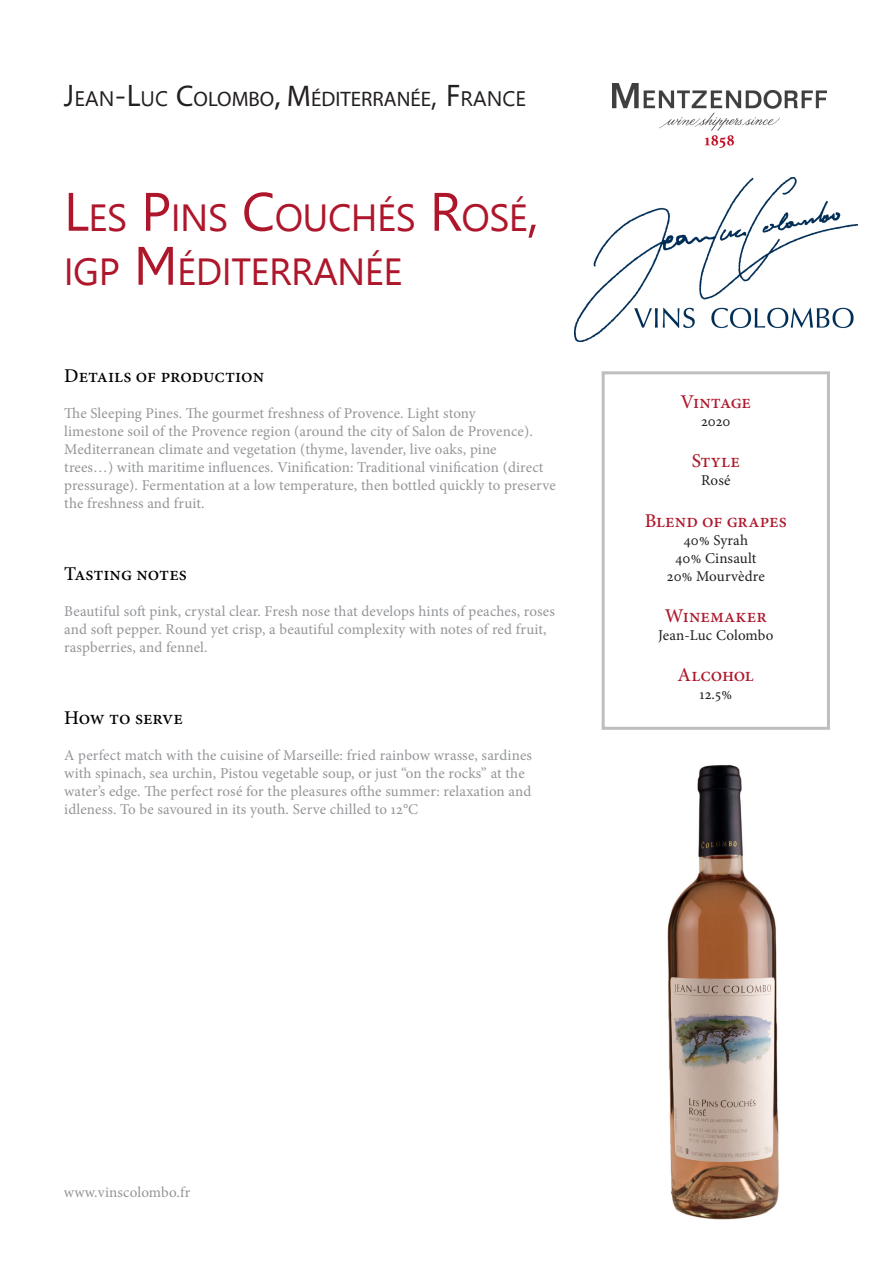
<style>
.page{position:relative;width:893px;height:1263px;background:#fff}
.page>*{position:absolute;margin:0;border:0;box-sizing:border-box;transform-origin:0 0}
._1_2_Wine_Name{font:37.8px/54px "Leelawadee";letter-spacing:-.015em;color:#ae172b}
.t1{font:21px "Myriad Pro";color:#231f20}
._1_3_Taste_note_text{font:500 19.5px "Minion Pro";letter-spacing:-.005em;color:#000}
._2_0_More_info_Heade{font:500 19.5px "Minion Pro";color:#ae172b}
._2_0_More_info_Heade-2{font:500 19.5px "Minion Pro";letter-spacing:-.025em;color:#ae172b}
._1_0_Taste_note_main{font:15px/18px "Minion Pro";letter-spacing:.01em;color:#939598}
._2_1_More_info_Heade{font:15px "Minion Pro";letter-spacing:.01em;color:#231f20}
.s1{font-family:"Leelawadee";font-size:30px}
.s2{font-family:"Leelawadee"}
.s3{font-size:30px}
.s4{font-size:54px}
</style>
<div class="page">
<img style="left:612px;top:84px;width:215px;height:63px">
<div style="left:602px;top:371px;width:228px;height:359px;border:3px solid #bcbec0"></div>
<img style="left:667px;top:764px;width:112px;height:456px">
<img style="left:574px;top:178px;width:283px;height:163px">
<h2 class="t1" style="left:64px;top:86px;width:464px"><span class="s1">J</span><span class="s2">EAN</span><span class="s1">-L</span><span class="s2">UC</span> <span class="s3">C</span>OLOMBO<span class="s3">, M</span> ÉDITERRANÉE<span class="s1">, F</span><span class="s2">RANCE</span></h2>
<p class="_1_2_Wine_Name" style="left:64px;top:191px;width:477px"><span class="s4">L</span>ES <span class="s4">P</span>INS <span class="s4">C</span>OUCHÉS <span class="s4">R</span>OSÉ<span class="s4">,<br></span>IGP <span class="s4">M</span>ÉDITERRANÉE</p>
<p class="_1_3_Taste_note_text" style="left:64px;top:362px;width:201px">Details of production</p>
<p class="_1_0_Taste_note_main" style="left:64px;top:404px;width:493px">The Sleeping Pines. The gourmet freshness of Provence. Light stony<br>limestone soil of the Provence region (around the city of Salon de Provence).<br>Mediterranean climate and vegetation (thyme, lavender, live oaks, pine<br>trees…) with maritime influences. Vinification: Traditional vinification (direct pressurage). Fermentation at a low temperature, then bottled quickly to preserve the freshness and fruit.</p>
<p class="_1_3_Taste_note_text" style="left:64px;top:560px;width:124px">Tasting notes</p>
<p class="_1_0_Taste_note_main" style="left:64px;top:602px;width:492px">Beautiful soft pink, crystal clear. Fresh nose that develops hints of peaches, roses and soft pepper. Round yet crisp, a beautiful complexity with notes of red fruit, raspberries, and fennel.</p>
<p class="_1_3_Taste_note_text" style="left:64px;top:704px;width:120px">How to serve</p>
<p class="_1_0_Taste_note_main" style="left:64px;top:746px;width:469px">A perfect match with the cuisine of Marseille: fried rainbow wrasse, sardines with spinach, sea urchin, Pistou vegetable soup, or just “on the rocks” at the water’s edge. The perfect rosé for the pleasures ofthe summer: relaxation and idleness. To be savoured in its youth. Serve chilled to 12°C</p>
<p class="_2_0_More_info_Heade-2" style="left:680px;top:389px;width:72px">Vintage</p>
<p class="_2_1_More_info_Heade" style="left:701px;top:411px;width:31px">2020</p>
<p class="_2_0_More_info_Heade" style="left:692px;top:448px;width:50px">Style</p>
<p class="_2_1_More_info_Heade" style="left:701px;top:471px;width:31px">Rosé</p>
<p class="_2_0_More_info_Heade" style="left:645px;top:507px;width:144px">Blend of grapes</p>
<p class="_2_1_More_info_Heade" style="left:684px;top:530px;width:66px">40% Syrah</p>
<p class="_2_1_More_info_Heade" style="left:675px;top:548px;width:83px">40% Cinsault</p>
<p class="_2_1_More_info_Heade" style="left:667px;top:566px;width:99px">20% Mourvèdre</p>
<p class="_2_0_More_info_Heade" style="left:665px;top:602px;width:104px">Winemaker</p>
<p class="_2_1_More_info_Heade" style="left:658px;top:625px;width:117px">Jean-Luc Colombo</p>
<p class="_2_0_More_info_Heade" style="left:678px;top:662px;width:78px">Alcohol</p>
<p class="_2_1_More_info_Heade" style="left:699px;top:684px;width:34px">12.5%</p>
<p class="_1_0_Taste_note_main" style="left:64px;top:1183px;width:128px">www.vinscolombo.fr</p>
</div>
